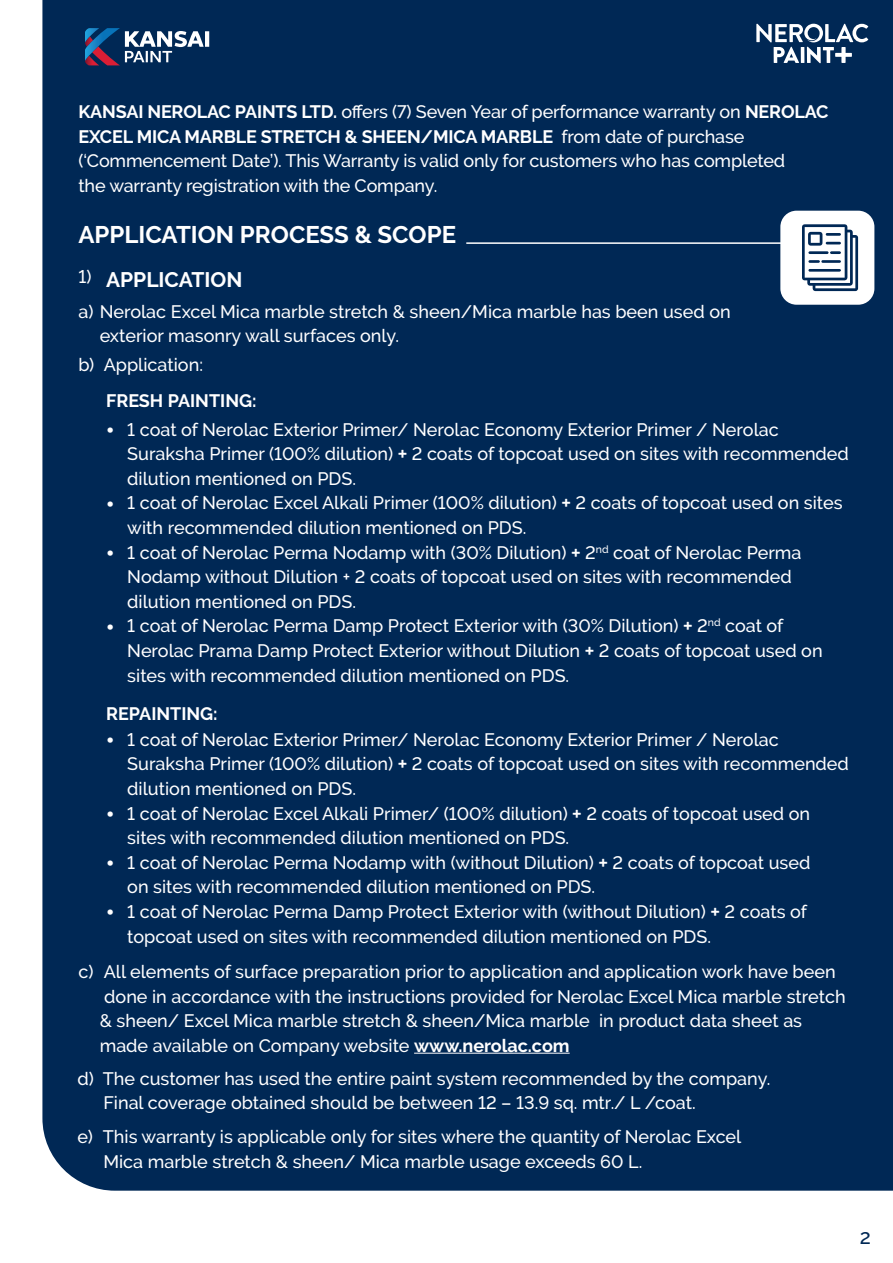
<style>
.page{position:relative;width:893px;height:1263px;background:#fff}
.page>*{position:absolute;margin:0;border:0;box-sizing:border-box;transform-origin:0 0}
.t1{font:700 24px "Raleway";color:#fff}
.t2{font:700 21px "Raleway";color:#fff}
.t3{font:500 20.7px "Raleway";color:#002855}
.t4{font:500 18px/24.6px "Raleway";color:#fff}
.t5{font:700 18px "Raleway";color:#fff}
.s1{font-weight:700}
.s2{font-weight:800;font-size:22.5px}
.s3{font-family:"Brandon Grotesque";font-weight:900}
</style>
<div class="page">
<div style="left:42px;top:0;width:851px;height:1191px;background:#002855"></div>
<svg style="left:756px;top:24px;width:112px;height:39px"></svg>
<svg style="left:85px;top:28px;width:124px;height:37px"></svg>
<div style="left:780px;top:211px;width:94px;height:94px;background:#fff;border-radius:16px"></div>
<svg style="left:802px;top:224px;width:56px;height:67px"></svg>
<hr style="left:466px;top:242px;width:325px;height:2px;background:#fff">
<hr style="left:414px;top:1053px;width:156px;height:1px;background:#fff">
<p class="t4" style="left:78px;top:99px;width:752px"><span class="s1">KANSAI NEROLAC PAINTS LTD.</span> offers (7) Seven Year of performance warranty on <span class="s1">NEROLAC EXCEL MICA MARBLE STRETCH &amp; SHEEN/MICA MARBLE</span> from date of purchase (‘Commencement Date’). This Warranty is valid only for customers who has completed<br>the warranty registration with the Company.</p>
<h1 class="t1" style="left:78px;top:221px;width:379px">APPLICATION PROCESS &amp; SCOPE</h1>
<p class="t4" style="left:78px;top:264px;width:15px">1)</p>
<p class="t2" style="left:106px;top:268px;width:138px">APPLICATION</p>
<p class="t4" style="left:100px;top:299px;width:632px;text-indent:-21px">a) Nerolac Excel Mica marble stretch &amp; sheen/Mica marble has been used on exterior masonry wall surfaces only.</p>
<p class="t4" style="left:78px;top:352px;width:126px">b) Application:</p>
<p class="t5" style="left:106px;top:391px;width:152px">FRESH PAINTING:</p>
<p class="t4" style="left:127px;top:417px;width:723px;text-indent:-21px"><span class="s2">•</span> 1 coat of Nerolac Exterior Primer/ Nerolac Economy Exterior Primer / Nerolac<br>Suraksha Primer (100% dilution) <span class="s3">+</span> 2 coats of topcoat used on sites with recommended dilution mentioned on PDS.</p>
<p class="t4" style="left:127px;top:491px;width:717px;text-indent:-21px"><span class="s2">•</span> 1 coat of Nerolac Excel Alkali Primer (100% dilution) <span class="s3">+</span> 2 coats of topcoat used on sites with recommended dilution mentioned on PDS.</p>
<p class="t4" style="left:127px;top:540px;width:676px;text-indent:-21px"><span class="s2">•</span> 1 coat of Nerolac Perma Nodamp with (30% Dilution) <span class="s3">+</span> 2<sup>nd</sup> coat of Nerolac Perma<br>Nodamp without Dilution + 2 coats of topcoat used on sites with recommended dilution mentioned on PDS.</p>
<p class="t4" style="left:127px;top:614px;width:697px;text-indent:-21px"><span class="s2">•</span> 1 coat of Nerolac Perma Damp Protect Exterior with (30% Dilution) <span class="s3">+</span> 2<sup>nd</sup> coat of<br>Nerolac Prama Damp Protect Exterior without Dilution <span class="s3">+</span> 2 coats of topcoat used on sites with recommended dilution mentioned on PDS.</p>
<p class="t5" style="left:106px;top:703px;width:113px">REPAINTING:</p>
<p class="t4" style="left:127px;top:727px;width:723px;text-indent:-21px"><span class="s2">•</span> 1 coat of Nerolac Exterior Primer/ Nerolac Economy Exterior Primer / Nerolac<br>Suraksha Primer (100% dilution) <span class="s3">+</span> 2 coats of topcoat used on sites with recommended dilution mentioned on PDS.</p>
<p class="t4" style="left:127px;top:801px;width:684px;text-indent:-21px"><span class="s2">•</span> 1 coat of Nerolac Excel Alkali Primer/ (100% dilution) <span class="s3">+</span> 2 coats of topcoat used on sites with recommended dilution mentioned on PDS.</p>
<p class="t4" style="left:127px;top:850px;width:685px;text-indent:-21px"><span class="s2">•</span> 1 coat of Nerolac Perma Nodamp with (without Dilution) <span class="s3">+</span> 2 coats of topcoat used on sites with recommended dilution mentioned on PDS.</p>
<p class="t4" style="left:127px;top:899px;width:681px;text-indent:-21px"><span class="s2">•</span> 1 coat of Nerolac Perma Damp Protect Exterior with (without Dilution) <span class="s3">+</span> 2 coats of topcoat used on sites with recommended dilution mentioned on PDS.</p>
<p class="t4" style="left:100px;top:959px;width:747px;text-indent:-21px">c) All elements of surface preparation prior to application and application work have been done in accordance with the instructions provided for Nerolac Excel Mica marble stretch &amp; sheen/ Excel Mica marble stretch &amp; sheen/Mica marble in product data sheet as made available on Company website <span class="s1">www.nerolac.com</span></p>
<p class="t4" style="left:103px;top:1066px;width:668px;text-indent:-26px">d) The customer has used the entire paint system recommended by the company.<br>Final coverage obtained should be between 12 – 13.9 sq. mtr./ L /coat.</p>
<p class="t4" style="left:103px;top:1124px;width:639px;text-indent:-26px">e) This warranty is applicable only for sites where the quantity of Nerolac Excel<br>Mica marble stretch &amp; sheen/ Mica marble usage exceeds 60 L.</p>
<p class="t3" style="left:860px;top:1225px;width:13px">2</p>
</div>
